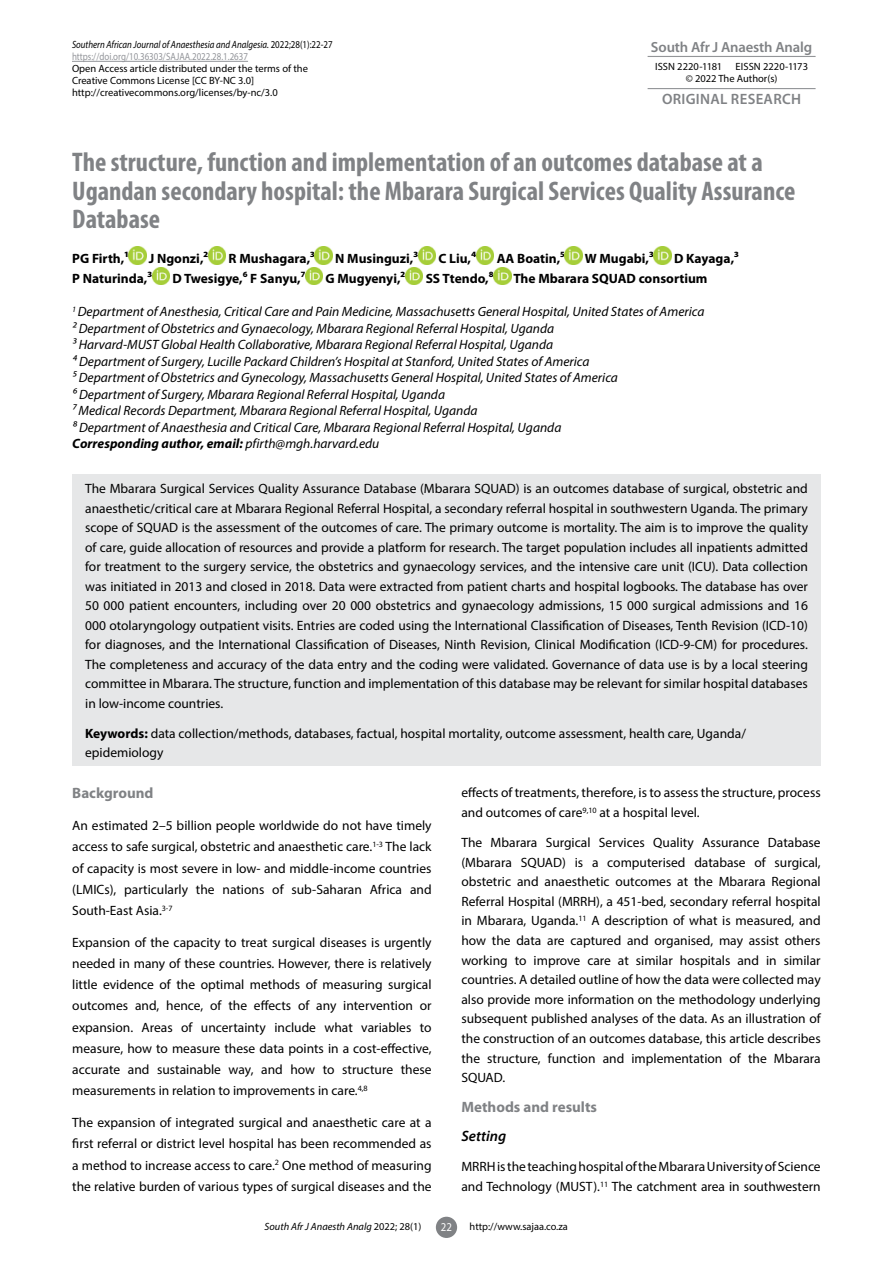
<style>
.page{position:relative;width:893px;height:1263px;background:#fff}
.page>*{position:absolute;margin:0;border:0;box-sizing:border-box;transform-origin:0 0}
.t1{font:700 condensed 27px/28.5px "Myriad Pro";color:#808285}
.t2{font:700 15px "Myriad Pro";color:#808285}
.t3{font:600 15px "Myriad Pro";letter-spacing:.02em;color:#808285}
.t4{font:italic 600 15px "Myriad Pro";color:#000}
.t5{font:600 14.7px "Myriad Pro";letter-spacing:-.01em;color:#808285}
.t6{font:13.5px/21.1px "Myriad Pro";color:#000;text-align:justify}
.t7{font:italic 13.5px/16.5px "Myriad Pro";color:#000}
.t8{font:700 13.5px "Myriad Pro";color:#000}
.t9{font:12px "Myriad Pro";color:#fff;scale:.9 1}
.t10{font:10.5px/12px "Myriad Pro";color:#000}
.t11{font:italic 10.5px/12px "Myriad Pro";color:#000;scale:.85 1}
.t12{font:italic 10.5px "Myriad Pro";color:#000}
.s1{font-style:normal}
.s2{font-style:normal;color:#93959a}
.s3{font-weight:700}
</style>
<div class="page">
<div style="left:436px;top:1217px;width:21px;height:21px;background:#808285;border-radius:50%"></div>
<hr style="left:72px;top:61px;width:176px;height:1px;background:#93959a">
<hr style="left:648px;top:56px;width:168px;height:1px;background:#939598">
<hr style="left:648px;top:88px;width:168px;height:1px;background:#939598">
<div style="left:72px;top:474px;width:749px;height:292px;background:#e6e7e8"></div>
<img style="left:128px;top:247px;width:18px;height:17px">
<img style="left:208px;top:247px;width:18px;height:17px">
<img style="left:315px;top:247px;width:17px;height:17px">
<img style="left:418px;top:247px;width:18px;height:17px">
<img style="left:476px;top:247px;width:18px;height:17px">
<img style="left:565px;top:247px;width:18px;height:17px">
<img style="left:654px;top:247px;width:17px;height:17px">
<img style="left:152px;top:267px;width:18px;height:18px">
<img style="left:305px;top:267px;width:18px;height:18px">
<img style="left:405px;top:267px;width:18px;height:18px">
<img style="left:494px;top:267px;width:17px;height:18px">
<p class="t11" style="left:72px;top:39px;width:308px">Southern African Journal of Anaesthesia and Analgesia. <span class="s1">2022;28(1):22-27 </span><span class="s2">https://doi.org/10.36303/SAJAA.2022.28.1.2637</span></p>
<p class="t10" style="left:72px;top:63px;width:237px">Open Access article distributed under the terms of the<br>Creative Commons License [CC BY-NC 3.0] http://creativecommons.org/licenses/by-nc/3.0</p>
<p class="t5" style="left:651px;top:37px;width:163px">South Afr J Anaesth Analg</p>
<p class="t10" style="left:655px;top:60px;width:69px">ISSN 2220-1181</p>
<p class="t10" style="left:686px;top:60px;width:124px;text-indent:50px">EISSN 2220-1173 © 2022 The Author(s)</p>
<p class="t3" style="left:662px;top:90px;width:141px">ORIGINAL RESEARCH</p>
<h1 class="t1" style="left:72px;top:147px;width:725px">The structure, function and implementation of an outcomes database at a<br>Ugandan secondary hospital: the Mbarara Surgical Services Quality Assurance<br>Database</h1>
<p class="t8" style="left:72px;top:249px;width:58px">PG Firth,1</p>
<p class="t8" style="left:149px;top:249px;width:61px">J Ngonzi,2</p>
<p class="t8" style="left:229px;top:249px;width:88px">R Mushagara,3</p>
<p class="t8" style="left:335px;top:249px;width:84px">N Musinguzi,3</p>
<p class="t8" style="left:438px;top:249px;width:39px">C Liu,⁴</p>
<p class="t8" style="left:497px;top:249px;width:70px">AA Boatin,⁵</p>
<p class="t8" style="left:585px;top:249px;width:70px">W Mugabi,3</p>
<p class="t8" style="left:674px;top:249px;width:66px">D Kayaga,3</p>
<p class="t8" style="left:72px;top:270px;width:81px">P Naturinda,3</p>
<p class="t8" style="left:172px;top:270px;width:134px">D Twesigye,⁶ F Sanyu,⁷</p>
<p class="t8" style="left:326px;top:270px;width:81px">G Mugyenyi,2</p>
<p class="t8" style="left:426px;top:270px;width:69px">SS Ttendo,⁸</p>
<p class="t8" style="left:513px;top:270px;width:196px">The Mbarara SQUAD consortium</p>
<p class="t7" style="left:72px;top:303px;width:634px"><sup>1</sup> Department of Anesthesia, Critical Care and Pain Medicine, Massachusetts General Hospital, United States of America 2 Department of Obstetrics and Gynaecology, Mbarara Regional Referral Hospital, Uganda<br>3 Harvard-MUST Global Health Collaborative, Mbarara Regional Referral Hospital, Uganda<br>⁴ Department of Surgery, Lucille Packard Children’s Hospital at Stanford, United States of America<br>⁵ Department of Obstetrics and Gynecology, Massachusetts General Hospital, United States of America<br>⁶ Department of Surgery, Mbarara Regional Referral Hospital, Uganda<br>⁷ Medical Records Department, Mbarara Regional Referral Hospital, Uganda<br>⁸ Department of Anaesthesia and Critical Care, Mbarara Regional Referral Hospital, Uganda<br><span class="s3">Corresponding author, email:</span> pfirth@mgh.harvard.edu</p>
<p class="t6" style="left:85px;top:479px;width:724px;line-height:19.5px">The Mbarara Surgical Services Quality Assurance Database (Mbarara SQUAD) is an outcomes database of surgical, obstetric and anaesthetic/critical care at Mbarara Regional Referral Hospital, a secondary referral hospital in southwestern Uganda. The primary scope of SQUAD is the assessment of the outcomes of care. The primary outcome is mortality. The aim is to improve the quality of care, guide allocation of resources and provide a platform for research. The target population includes all inpatients admitted for treatment to the surgery service, the obstetrics and gynaecology services, and the intensive care unit (ICU). Data collection was initiated in 2013 and closed in 2018. Data were extracted from patient charts and hospital logbooks. The database has over 50 000 patient encounters, including over 20 000 obstetrics and gynaecology admissions, 15 000 surgical admissions and 16<br>000 otolaryngology outpatient visits. Entries are coded using the International Classification of Diseases, Tenth Revision (ICD-10) for diagnoses, and the International Classification of Diseases, Ninth Revision, Clinical Modification (ICD-9-CM) for procedures.<br>The completeness and accuracy of the data entry and the coding were validated. Governance of data use is by a local steering committee in Mbarara. The structure, function and implementation of this database may be relevant for similar hospital databases in low-income countries.</p>
<p class="t6" style="left:85px;top:723px;width:662px;line-height:19.5px"><span class="s3">Keywords:</span> data collection/methods, databases, factual, hospital mortality, outcome assessment, health care, Uganda/ epidemiology</p>
<p class="t2" style="left:72px;top:783px;width:83px">Background</p>
<p class="t6" style="left:72px;top:815px;width:361px">An estimated 2–5 billion people worldwide do not have timely access to safe surgical, obstetric and anaesthetic care.<sup>1-3</sup> The lack of capacity is most severe in low- and middle-income countries (LMICs), particularly the nations of sub-Saharan Africa and South-East Asia.<sup>3-7</sup></p>
<p class="t6" style="left:72px;top:931px;width:361px">Expansion of the capacity to treat surgical diseases is urgently needed in many of these countries. However, there is relatively little evidence of the optimal methods of measuring surgical outcomes and, hence, of the effects of any intervention or expansion. Areas of uncertainty include what variables to measure, how to measure these data points in a cost-effective, accurate and sustainable way, and how to structure these measurements in relation to improvements in care.<sup>4,8</sup></p>
<p class="t6" style="left:72px;top:1112px;width:361px">The expansion of integrated surgical and anaesthetic care at a first referral or district level hospital has been recommended as a method to increase access to care.<sup>2</sup> One method of measuring the relative burden of various types of surgical diseases and the</p>
<p class="t6" style="left:461px;top:783px;width:361px;line-height:19.6px">effects of treatments, therefore, is to assess the structure, process and outcomes of care<sup>9,10</sup> at a hospital level.</p>
<p class="t6" style="left:461px;top:832px;width:361px;line-height:19.6px">The Mbarara Surgical Services Quality Assurance Database (Mbarara SQUAD) is a computerised database of surgical, obstetric and anaesthetic outcomes at the Mbarara Regional Referral Hospital (MRRH), a 451-bed, secondary referral hospital in Mbarara, Uganda.<sup>11</sup> A description of what is measured, and how the data are captured and organised, may assist others working to improve care at similar hospitals and in similar countries. A detailed outline of how the data were collected may also provide more information on the methodology underlying subsequent published analyses of the data. As an illustration of the construction of an outcomes database, this article describes the structure, function and implementation of the Mbarara SQUAD.</p>
<p class="t2" style="left:461px;top:1097px;width:137px">Methods and results</p>
<p class="t4" style="left:461px;top:1126px;width:46px">Setting</p>
<p class="t6" style="left:461px;top:1156px;width:361px;line-height:19.6px">MRRH is the teaching hospital of the Mbarara University of Science and Technology (MUST).<sup>11</sup> The catchment area in southwestern</p>
<p class="t12" style="left:265px;top:1220px;width:158px">South Afr J Anaesth Analg <span class="s1">2022; 28(1)</span></p>
<p class="t9" style="left:441px;top:1220px;width:14px">22</p>
<p class="t10" style="left:470px;top:1220px;width:100px">http://www.sajaa.co.za</p>
</div>
